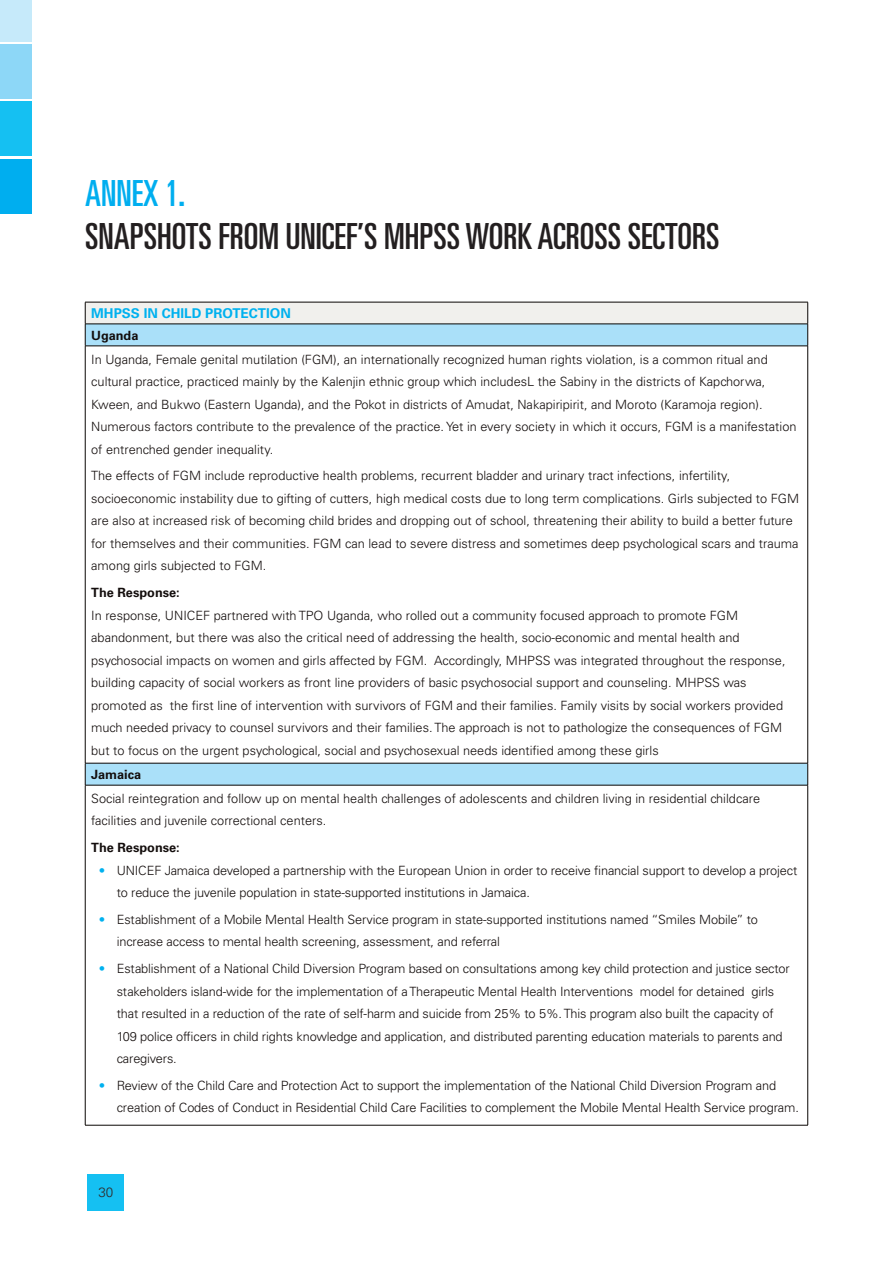
<style>
.page{position:relative;width:893px;height:1263px;background:#fff}
.page>*{position:absolute;margin:0;border:0;box-sizing:border-box;transform-origin:0 0}
.titles_sections{font:ultra-condensed 36px "Univers LT Std";color:#231f20}
.titles_sections-2{font:ultra-condensed 36px "Univers LT Std";color:#00aeef}
.Body{font:700 13.5px "Univers LT Std";color:#00b1ef}
.t1{font:300 13.5px "Univers LT Std";color:#312c2c}
.Body-2{font:300 12.75px/22.5px "Univers LT Std";color:#130d0c}
.Body-3{font:700 12.75px "Univers LT Std";color:#130d0c}
.s1{font-weight:700;color:#00b1ef}
</style>
<div class="page">
<div style="left:0;top:159px;width:32px;height:55px;background:#00aeef"></div>
<div style="left:0;top:0;width:32px;height:41px;background:#c6eafa"></div>
<div style="left:0;top:102px;width:32px;height:54px;background:#15c0f2"></div>
<div style="left:0;top:44px;width:32px;height:55px;background:#8dd7f7"></div>
<div style="left:88px;top:1175px;width:36px;height:36px;background:#15c0f2"></div>
<div style="left:85px;top:302px;width:723px;height:22px;background:#f1f0ed"></div>
<svg style="left:86px;top:325px;width:721px;height:460px"></svg>
<hr style="left:85px;top:346px;width:723px;height:1px;background:#0a0604">
<hr style="left:85px;top:346px;width:1px;height:417px;background:#0a0604">
<hr style="left:807px;top:346px;width:1px;height:417px;background:#0a0604">
<hr style="left:85px;top:763px;width:723px;height:1px;background:#0a0604">
<svg style="left:85px;top:763px;width:1px;height:22px"></svg>
<svg style="left:807px;top:763px;width:1px;height:22px"></svg>
<hr style="left:85px;top:785px;width:723px;height:1px;background:#0a0604">
<hr style="left:85px;top:785px;width:1px;height:340px;background:#0a0604">
<hr style="left:807px;top:785px;width:1px;height:340px;background:#0a0604">
<hr style="left:85px;top:1125px;width:723px;height:1px;background:#0a0604">
<hr style="left:85px;top:302px;width:723px;height:1px;background:#0a0604">
<svg style="left:85px;top:302px;width:1px;height:44px"></svg>
<svg style="left:807px;top:302px;width:1px;height:44px"></svg>
<hr style="left:85px;top:324px;width:723px;height:1px;background:#0a0604">
<p class="titles_sections-2" style="left:85px;top:173px;width:102px">ANNEX 1.</p>
<p class="titles_sections" style="left:85px;top:216px;width:636px">SNAPSHOTS FROM UNICEF’S MHPSS WORK ACROSS SECTORS</p>
<p class="Body" style="left:91px;top:305px;width:201px">MHPSS IN CHILD PROTECTION</p>
<p class="Body-3" style="left:91px;top:328px;width:49px">Uganda</p>
<p class="Body-2" style="left:91px;top:348px;width:707px">In Uganda, Female genital mutilation (FGM), an internationally recognized human rights violation, is a common ritual and cultural practice, practiced mainly by the Kalenjin ethnic group which includesL the Sabiny in the districts of Kapchorwa, Kween, and Bukwo (Eastern Uganda), and the Pokot in districts of Amudat, Nakapiripirit, and Moroto (Karamoja region).<br>Numerous factors contribute to the prevalence of the practice. Yet in every society in which it occurs, FGM is a manifestation of entrenched gender inequality.</p>
<p class="Body-2" style="left:91px;top:465px;width:709px">The effects of FGM include reproductive health problems, recurrent bladder and urinary tract infections, infertility, socioeconomic instability due to gifting of cutters, high medical costs due to long term complications. Girls subjected to FGM are also at increased risk of becoming child brides and dropping out of school, threatening their ability to build a better future for themselves and their communities. FGM can lead to severe distress and sometimes deep psychological scars and trauma among girls subjected to FGM.</p>
<p class="Body-3" style="left:91px;top:585px;width:90px">The Response:</p>
<p class="Body-2" style="left:91px;top:604px;width:696px">In response, UNICEF partnered with TPO Uganda, who rolled out a community focused approach to promote FGM abandonment, but there was also the critical need of addressing the health, socio-economic and mental health and psychosocial impacts on women and girls affected by FGM. Accordingly, MHPSS was integrated throughout the response, building capacity of social workers as front line providers of basic psychosocial support and counseling. MHPSS was promoted as the first line of intervention with survivors of FGM and their families. Family visits by social workers provided much needed privacy to counsel survivors and their families. The approach is not to pathologize the consequences of FGM but to focus on the urgent psychological, social and psychosexual needs identified among these girls</p>
<p class="Body-3" style="left:91px;top:767px;width:52px">Jamaica</p>
<p class="Body-2" style="left:91px;top:787px;width:670px">Social reintegration and follow up on mental health challenges of adolescents and children living in residential childcare facilities and juvenile correctional centers.</p>
<p class="Body-3" style="left:91px;top:840px;width:90px">The Response:</p>
<p class="Body-2" style="left:117px;top:859px;width:682px;text-indent:-17px"><span class="s1">•</span> UNICEF Jamaica developed a partnership with the European Union in order to receive financial support to develop a project to reduce the juvenile population in state-supported institutions in Jamaica.</p>
<p class="Body-2" style="left:117px;top:908px;width:643px;text-indent:-17px"><span class="s1">•</span> Establishment of a Mobile Mental Health Service program in state-supported institutions named “Smiles Mobile” to increase access to mental health screening, assessment, and referral</p>
<p class="Body-2" style="left:117px;top:957px;width:675px;text-indent:-17px"><span class="s1">•</span> Establishment of a National Child Diversion Program based on consultations among key child protection and justice sector stakeholders island-wide for the implementation of a Therapeutic Mental Health Interventions model for detained girls that resulted in a reduction of the rate of self-harm and suicide from 25% to 5%. This program also built the capacity of 109 police officers in child rights knowledge and application, and distributed parenting education materials to parents and caregivers.</p>
<p class="Body-2" style="left:117px;top:1074px;width:684px;text-indent:-17px"><span class="s1">•</span> Review of the Child Care and Protection Act to support the implementation of the National Child Diversion Program and creation of Codes of Conduct in Residential Child Care Facilities to complement the Mobile Mental Health Service program.</p>
<p class="t1" style="left:98px;top:1184px;width:17px">30</p>
</div>
